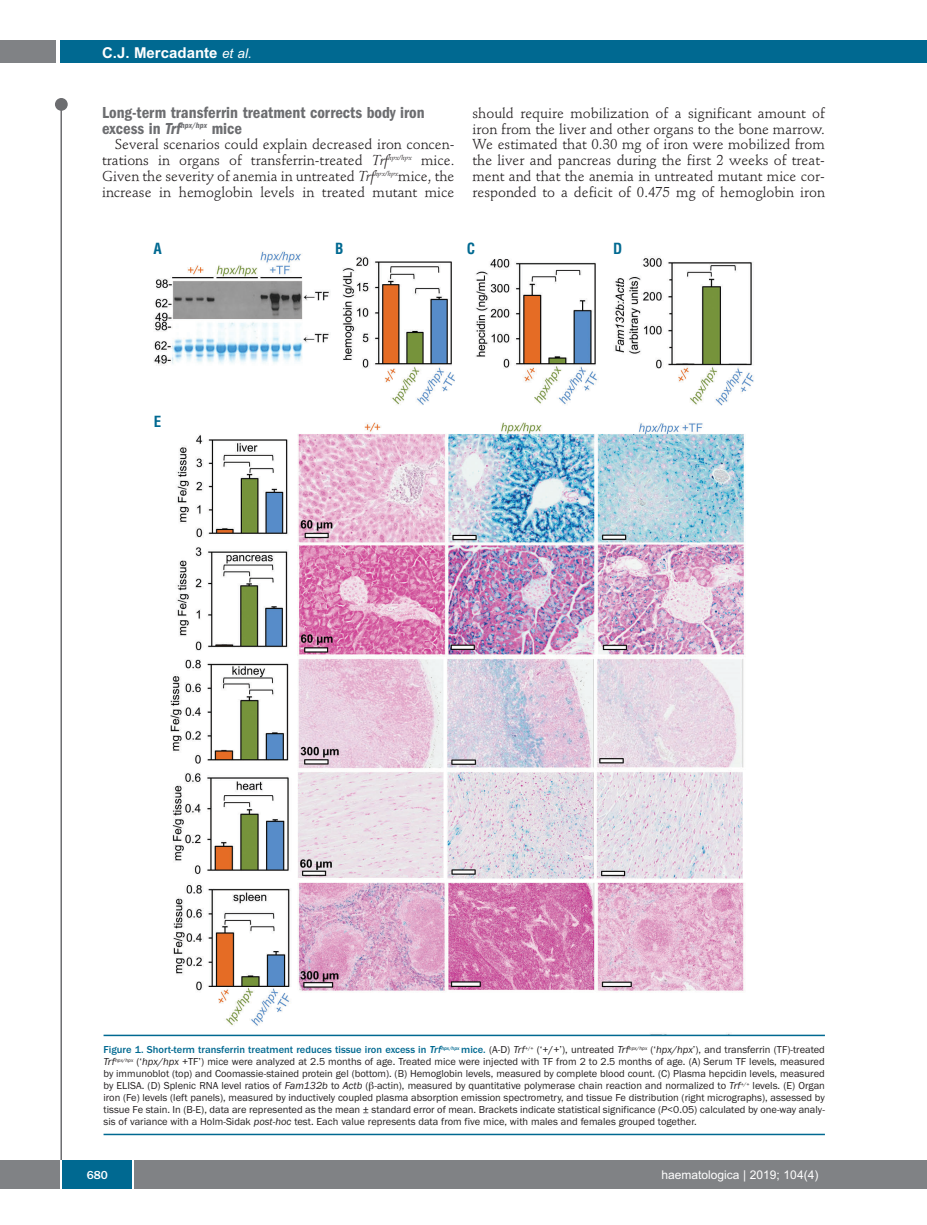
<style>
.page{position:relative;width:927px;height:1225px;background:#fff}
.page>*{position:absolute;margin:0;border:0;box-sizing:border-box;transform-origin:0 0}
.t1{font:600 condensed 16.5px/15.9px "Franklin Gothic";color:#6c6d70}
.t2{font:700 15px "Arial";color:#fff}
.t3{font:700 condensed 15px "Helvetica";color:#006991}
.t4{font:14.25px/15.9px "Stempel Schneidler";color:#231f20;text-align:justify}
.t5{font:12px "Arial";color:#fff}
.t6{font:500 12px "Franklin Gothic";color:#fff}
.t7{font:10.5px/12px "Franklin Gothic";color:#231f20;text-align:justify}
.s1{font-weight:400;font-style:italic;font-size:13.5px}
.s2{font-style:italic}
.s3{font-weight:500;color:#006991}
.s4{font-weight:500;font-style:italic;color:#006991}
</style>
<div class="page">
<div style="left:911px;top:40px;width:16px;height:22px;background:#006991"></div>
<div style="left:910px;top:1160px;width:17px;height:28px;background:#808285"></div>
<div style="left:55px;top:98px;width:13px;height:13px;background:#6c6d70;border-radius:50%"></div>
<hr style="left:60px;top:101px;width:2px;height:1061px;background:#6c6d70">
<div style="left:60px;top:40px;width:852px;height:22px;background:#006991"></div>
<div style="left:0;top:40px;width:56px;height:22px;background:#808285"></div>
<div style="left:0;top:1160px;width:911px;height:28px;background:#808285"></div>
<div style="left:62px;top:1160px;width:71px;height:28px;background:#006991"></div>
<hr style="left:60px;top:1160px;width:2px;height:28px;background:#fff">
<svg style="left:133px;top:1160px;width:1px;height:28px"></svg>
<img style="left:153px;top:251px;width:601px;height:783px">
<div style="left:149px;top:239px;width:17px;height:18px;background:#fff"></div>
<div style="left:331px;top:239px;width:17px;height:18px;background:#fff"></div>
<div style="left:463px;top:239px;width:16px;height:18px;background:#fff"></div>
<div style="left:609px;top:239px;width:17px;height:18px;background:#fff"></div>
<div style="left:149px;top:412px;width:17px;height:18px;background:#fff"></div>
<hr style="left:104px;top:1034px;width:721px;height:2px;background:#006991">
<hr style="left:104px;top:1133px;width:721px;height:2px;background:#006991">
<h2 class="t2" style="left:102px;top:44px;width:151px">C.J. Mercadante <span class="s1">et al.</span></h2>
<h1 class="t1" style="left:102px;top:106px;width:324px">Long-term transferrin treatment corrects body iron excess in <span class="s2">Trf</span><sup>hpx/hpx</sup> mice</h1>
<h3 class="t4" style="left:102px;top:138px;width:354px;text-indent:13px">Several scenarios could explain decreased iron concen&shy;trations in organs of transferrin-treated <span class="s2">Trf</span><sup>hpx/hpx</sup> mice.<br>Given the severity of anemia in untreated <span class="s2">Trf</span><sup>hpx/hpx</sup>mice, the increase in hemoglobin levels in treated mutant mice</h3>
<p class="t4" style="left:472px;top:106px;width:354px">should require mobilization of a significant amount of iron from the liver and other organs to the bone marrow.<br>We estimated that 0.30 mg of iron were mobilized from the liver and pancreas during the first 2 weeks of treat&shy;ment and that the anemia in untreated mutant mice cor&shy;responded to a deficit of 0.475 mg of hemoglobin iron</p>
<h2 class="t3" style="left:154px;top:239px;width:10px">A</h2>
<h2 class="t3" style="left:335px;top:239px;width:10px">B</h2>
<h2 class="t3" style="left:467px;top:239px;width:10px">C</h2>
<h2 class="t3" style="left:613px;top:239px;width:11px">D</h2>
<h2 class="t3" style="left:154px;top:412px;width:9px">E</h2>
<p class="t7" style="left:104px;top:1043px;width:723px"><span class="s3">Figure 1. Short-term transferrin treatment reduces tissue iron excess in</span> <span class="s4">Trf</span><sup>hpx/hpx</sup> <span class="s3">mice.</span> (A-D) <span class="s2">Trf</span><sup>+/+</sup> (‘+/+’), untreated <span class="s2">Trf</span><sup>hpx/hpx</sup> (‘<span class="s2">hpx/hpx</span>’), and transferrin (TF)-treated <span class="s2">Trf</span><sup>hpx/hpx</sup> (‘<span class="s2">hpx/hpx</span> +TF’) mice were analyzed at 2.5 months of age. Treated mice were injected with TF from 2 to 2.5 months of age. (A) Serum TF levels, measured by immunoblot (top) and Coomassie-stained protein gel (bottom). (B) Hemoglobin levels, measured by complete blood count. (C) Plasma hepcidin levels, measured by ELISA. (D) Splenic RNA level ratios of <span class="s2">Fam132b</span> to <span class="s2">Actb</span> ( -actin), measured by quantitative polymerase chain reaction and normalized to <span class="s2">Trf</span><sup>+/+</sup> levels. (E) Organ iron (Fe) levels (left panels), measured by inductively coupled plasma absorption emission spectrometry, and tissue Fe distribution (right micrographs), assessed by tissue Fe stain. In (B-E), data are represented as the mean ± standard error of mean. Brackets indicate statistical significance (<span class="s2">P</span>&lt;0.05) calculated by one-way analy&shy;sis of variance with a Holm-Sidak <span class="s2">post-hoc</span> test. Each value represents data from five mice, with males and females grouped together.</p>
<p class="t6" style="left:87px;top:1167px;width:23px">680</p>
<p class="t5" style="left:661px;top:1167px;width:158px">haematologica | 2019; 104(4)</p>
</div>
